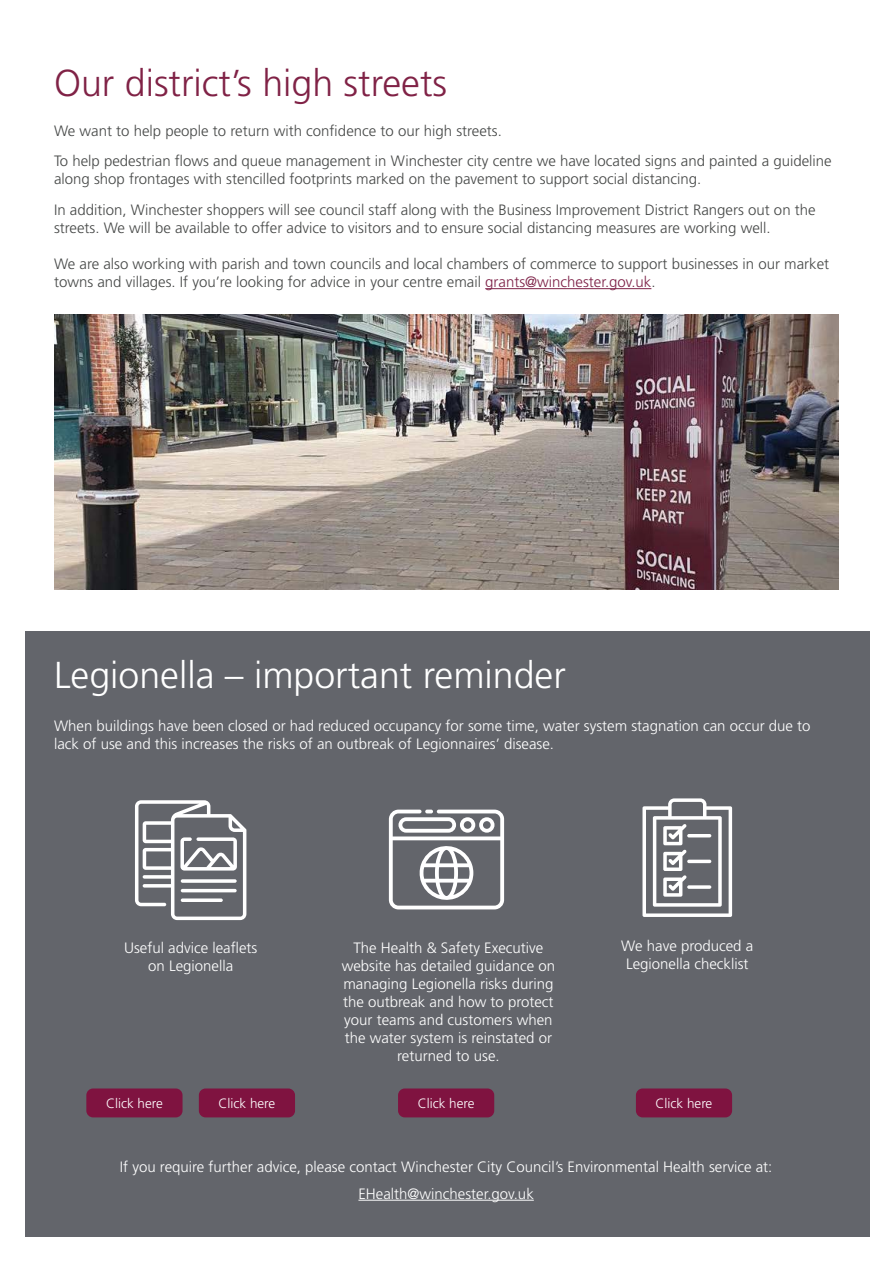
<style>
.page{position:relative;width:893px;height:1263px;background:#fff}
.page>*{position:absolute;margin:0;border:0;box-sizing:border-box;transform-origin:0 0}
.t1{font:300 37.5px "Frutiger LT Pro";color:#fff}
.t2{font:300 37.5px "Frutiger LT Pro";color:#802246}
.t3{font:300 15px/30.8px "Frutiger LT Pro";color:#464847}
.t4{font:300 15px/18px "Frutiger LT Pro";color:#fff;text-align:center}
.t5{font:300 13.5px "Frutiger LT Pro";color:#fff}
.s1{color:#7d2147}
</style>
<div class="page">
<div style="left:26px;top:631px;width:844px;height:606px;background:#63656b"></div>
<hr style="left:485px;top:288px;width:166px;height:1px;background:#7d2147">
<img style="left:54px;top:315px;width:785px;height:275px">
<svg style="left:642px;top:798px;width:90px;height:119px"></svg>
<hr style="left:687px;top:834px;width:24px;height:3px;background:#fff;border-radius:2px">
<hr style="left:687px;top:860px;width:24px;height:3px;background:#fff;border-radius:2px">
<svg style="left:687px;top:885px;width:24px;height:4px"></svg>
<svg style="left:389px;top:810px;width:115px;height:99px"></svg>
<svg style="left:135px;top:800px;width:111px;height:120px"></svg>
<div style="left:86px;top:1088px;width:97px;height:29px;background:#7f1340;border-radius:7px"></div>
<div style="left:199px;top:1088px;width:96px;height:29px;background:#7f1340;border-radius:7px"></div>
<div style="left:398px;top:1088px;width:96px;height:29px;background:#7f1340;border-radius:7px"></div>
<div style="left:636px;top:1088px;width:96px;height:29px;background:#7f1340;border-radius:7px"></div>
<hr style="left:358px;top:1200px;width:176px;height:1px;background:#fff">
<h1 class="t2" style="left:54px;top:61px;width:395px">Our district’s high streets</h1>
<p class="t3" style="left:54px;top:115px;width:779px">We want to help people to return with confidence to our high streets.<br>To help pedestrian flows and queue management in Winchester city centre we have located signs and painted a guideline</p>
<p class="t3" style="left:54px;top:164px;width:763px">along shop frontages with stencilled footprints marked on the pavement to support social distancing.<br>In addition, Winchester shoppers will see council staff along with the Business Improvement District Rangers out on the</p>
<p class="t3" style="left:54px;top:213px;width:718px">streets. We will be available to offer advice to visitors and to ensure social distancing measures are working well.</p>
<p class="t3" style="left:54px;top:255px;width:777px;line-height:18px">We are also working with parish and town councils and local chambers of commerce to support businesses in our market towns and villages. If you’re looking for advice in your centre email <span class="s1">grants@winchester.gov.uk</span>.</p>
<h1 class="t1" style="left:54px;top:653px;width:513px">Legionella – important reminder</h1>
<p class="t4" style="left:54px;top:717px;width:758px;text-align:left">When buildings have been closed or had reduced occupancy for some time, water system stagnation can occur due to lack of use and this increases the risks of an outbreak of Legionnaires’ disease.</p>
<p class="t4" style="left:124px;top:939px;width:135px">Useful advice leaflets on Legionella</p>
<p class="t4" style="left:342px;top:939px;width:215px">The Health &amp; Safety Executive website has detailed guidance on managing Legionella risks during the outbreak and how to protect your teams and customers when the water system is reinstated or returned to use.</p>
<p class="t4" style="left:621px;top:937px;width:133px">We have produced a<br>Legionella checklist</p>
<p class="t5" style="left:106px;top:1095px;width:58px">Click here</p>
<p class="t5" style="left:219px;top:1095px;width:58px">Click here</p>
<p class="t5" style="left:418px;top:1095px;width:58px">Click here</p>
<p class="t5" style="left:656px;top:1095px;width:58px">Click here</p>
<p class="t4" style="left:120px;top:1154px;width:654px;line-height:26.5px">If you require further advice, please contact Winchester City Council’s Environmental Health service at:<br>EHealth@winchester.gov.uk</p>
</div>
